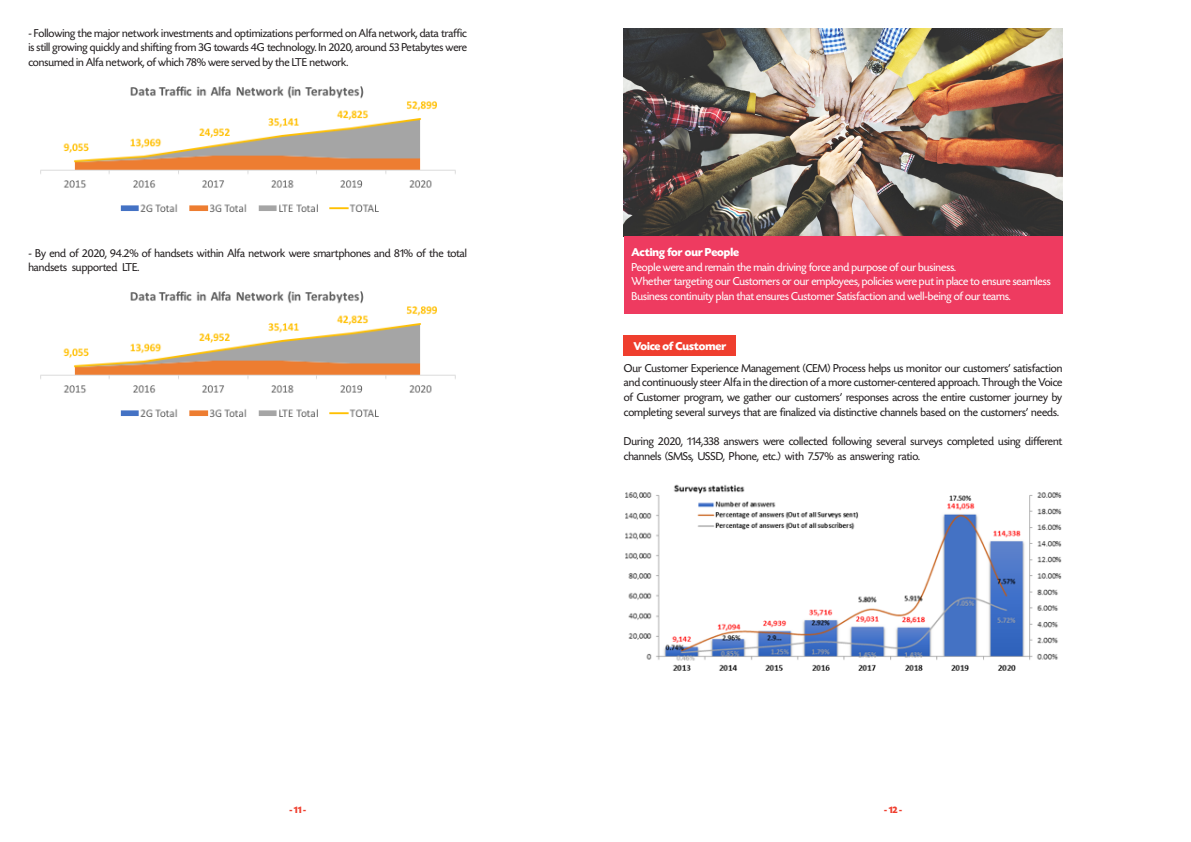
<style>
.page{position:relative;width:1191px;height:842px;background:#fff}
.page>*{position:absolute;margin:0;border:0;box-sizing:border-box;transform-origin:0 0}
.t1{font:12px/14.7px "Today SHOP";color:#231f20;text-align:justify}
.t2{font:12px/14.4px "Today SHOP";color:#fff}
.t3{font:700 12px "Today SHOP";color:#fff}
.t4{font:700 10px "Today SHOP";color:#ef3e2e}
</style>
<div class="page">
<img style="left:40px;top:86px;width:416px;height:127px">
<img style="left:40px;top:291px;width:416px;height:127px">
<img style="left:624px;top:28px;width:438px;height:208px">
<div style="left:624px;top:236px;width:438px;height:78px;background:#ee3b60"></div>
<div style="left:624px;top:335px;width:112px;height:21px;background:#ef3e2e"></div>
<img style="left:625px;top:484px;width:436px;height:187px">
<p class="t1" style="left:28px;top:26px;width:440px">- Following the major network investments and optimizations performed on Alfa network, data traffic is still growing quickly and shifting from 3G towards 4G technology. In 2020, around 53 Petabytes were consumed in Alfa network, of which 78% were served by the LTE network.</p>
<p class="t1" style="left:28px;top:246px;width:440px">- By end of 2020, 94.2% of handsets within Alfa network were smartphones and 81% of the total handsets supported LTE.</p>
<p class="t3" style="left:631px;top:246px;width:109px">Acting for our People</p>
<p class="t2" style="left:631px;top:260px;width:326px">People were and remain the main driving force and purpose of our business.</p>
<p class="t2" style="left:631px;top:275px;width:420px">Whether targeting our Customers or our employees, policies were put in place to ensure seamless<br>Business continuity plan that ensures Customer Satisfaction and well-being of our teams.</p>
<p class="t3" style="left:633px;top:340px;width:94px">Voice of Customer</p>
<p class="t1" style="left:624px;top:361px;width:440px">Our Customer Experience Management (CEM) Process helps us monitor our customers’ satisfaction and continuously steer Alfa in the direction of a more customer-centered approach. Through the Voice of Customer program, we gather our customers’ responses across the entire customer journey by completing several surveys that are finalized via distinctive channels based on the customers’ needs.</p>
<p class="t1" style="left:624px;top:434px;width:440px">During 2020, 114,338 answers were collected following several surveys completed using different channels (SMSs, USSD, Phone, etc.) with 7.57% as answering ratio.</p>
<p class="t4" style="left:289px;top:805px;width:18px">- 11 -</p>
<p class="t4" style="left:884px;top:805px;width:20px">- 12 -</p>
</div>
